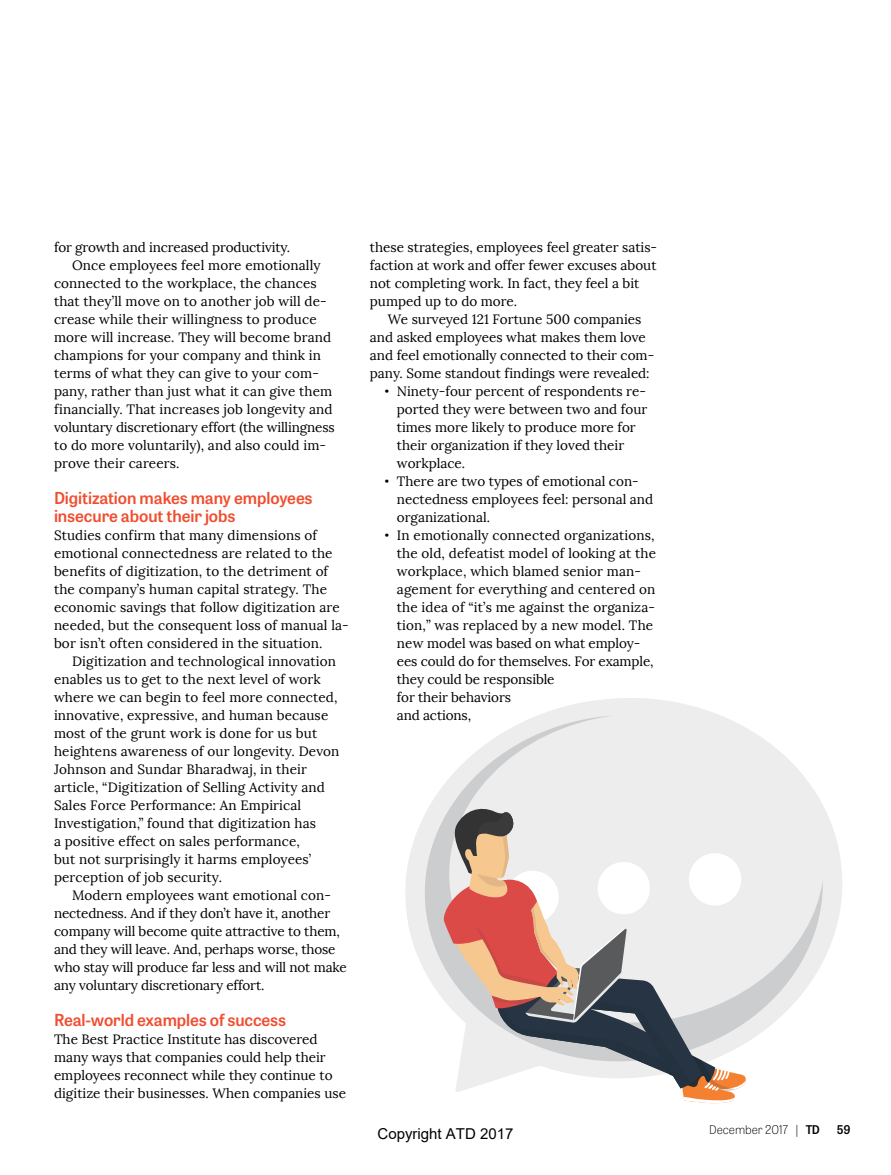
<style>
.page{position:relative;width:891px;height:1175px;background:#fff}
.page>*{position:absolute;margin:0;border:0;box-sizing:border-box;transform-origin:0 0}
.t1{font:600 16.5px/18px "Tablet Gothic";letter-spacing:-.005em;color:#f04e30}
.t2{font:15px "Arial";color:#000}
.t3{font:13.5px/18px "Lora";letter-spacing:.005em;color:#000}
.t4{font:100 12px "Tablet Gothic";color:#000}
.t5{font:600 12px "Tablet Gothic";color:#000}
.s1{font-family:"Tablet Gothic";font-weight:600;font-size:14.25px}
.s2{font-weight:600}
</style>
<div class="page">
<svg style="left:405px;top:698px;width:437px;height:253px"></svg>
<svg style="left:416px;top:705px;width:415px;height:252px"></svg>
<svg style="left:416px;top:715px;width:409px;height:328px;fill:#ededed"></svg>
<svg style="left:443px;top:805px;width:303px;height:299px"></svg>
<p class="t3" style="left:54px;top:240px;width:238px">for growth and increased productivity.</p>
<p class="t3" style="left:72px;top:258px;width:250px">Once employees feel more emotionally</p>
<p class="t3" style="left:54px;top:276px;width:264px">connected to the workplace, the chances</p>
<p class="t3" style="left:54px;top:294px;width:274px">that they’ll move on to another job will de-</p>
<p class="t3" style="left:54px;top:312px;width:264px">crease while their willingness to produce</p>
<p class="t3" style="left:54px;top:330px;width:279px">more will increase. They will become brand</p>
<p class="t3" style="left:54px;top:348px;width:269px">champions for your company and think in</p>
<p class="t3" style="left:54px;top:366px;width:267px">terms of what they can give to your com-</p>
<p class="t3" style="left:54px;top:384px;width:280px">pany, rather than just what it can give them</p>
<p class="t3" style="left:54px;top:402px;width:280px">financially. That increases job longevity and</p>
<p class="t3" style="left:54px;top:420px;width:282px">voluntary discretionary effort (the willingness</p>
<p class="t3" style="left:54px;top:438px;width:274px">to do more voluntarily), and also could im-</p>
<p class="t3" style="left:54px;top:456px;width:127px">prove their careers.</p>
<p class="t1" style="left:54px;top:490px;width:260px">Digitization makes many employees insecure about their jobs</p>
<p class="t3" style="left:54px;top:528px;width:296px">Studies confirm that many dimensions of emotional connectedness are related to the benefits of digitization, to the detriment of the company’s human capital strategy. The economic savings that follow digitization are needed, but the consequent loss of manual la&shy;bor isn’t often considered in the situation.</p>
<p class="t3" style="left:54px;top:654px;width:287px;text-indent:18px">Digitization and technological innovation enables us to get to the next level of work where we can begin to feel more connected, innovative, expressive, and human because most of the grunt work is done for us but heightens awareness of our longevity. Devon Johnson and Sundar Bharadwaj, in their article, “Digitization of Selling Activity and Sales Force Performance: An Empirical Investigation,” found that digitization has<br>a positive effect on sales performance,<br>but not surprisingly it harms employees’ perception of job security.</p>
<p class="t3" style="left:54px;top:888px;width:294px;text-indent:18px">Modern employees want emotional con&shy;nectedness. And if they don’t have it, another company will become quite attractive to them, and they will leave. And, perhaps worse, those who stay will produce far less and will not make any voluntary discretionary effort.</p>
<p class="t1" style="left:54px;top:1012px;width:234px">Real-world examples of success</p>
<p class="t3" style="left:54px;top:1032px;width:294px">The Best Practice Institute has discovered many ways that companies could help their employees reconnect while they continue to digitize their businesses. When companies use</p>
<p class="t3" style="left:370px;top:240px;width:289px">these strategies, employees feel greater satis&shy;faction at work and offer fewer excuses about not completing work. In fact, they feel a bit pumped up to do more.</p>
<p class="t3" style="left:370px;top:312px;width:286px;text-indent:18px">We surveyed 121 Fortune 500 companies and asked employees what makes them love and feel emotionally connected to their com&shy;pany. Some standout findings were revealed:</p>
<p class="t3" style="left:397px;top:384px;width:252px;text-indent:-14px"><span class="s1">•</span> Ninety-four percent of respondents re&shy;ported they were between two and four times more likely to produce more for their organization if they loved their workplace.</p>
<p class="t3" style="left:397px;top:474px;width:258px;text-indent:-14px"><span class="s1">•</span> There are two types of emotional con&shy;nectedness employees feel: personal and organizational.</p>
<p class="t3" style="left:397px;top:528px;width:261px;text-indent:-13px"><span class="s1">•</span> In emotionally connected organizations, the old, defeatist model of looking at the workplace, which blamed senior man&shy;agement for everything and centered on the idea of “it’s me against the organiza&shy;tion,” was replaced by a new model. The new model was based on what employ&shy;ees could do for themselves. For example, they could be responsible<br>for their behaviors<br>and actions,</p>
<p class="t2" style="left:378px;top:1128px;width:137px">Copyright ATD 2017</p>
<p class="t4" style="left:709px;top:1125px;width:112px">December 2017 | <span class="s2">TD</span></p>
<p class="t5" style="left:837px;top:1125px;width:15px">59</p>
</div>
